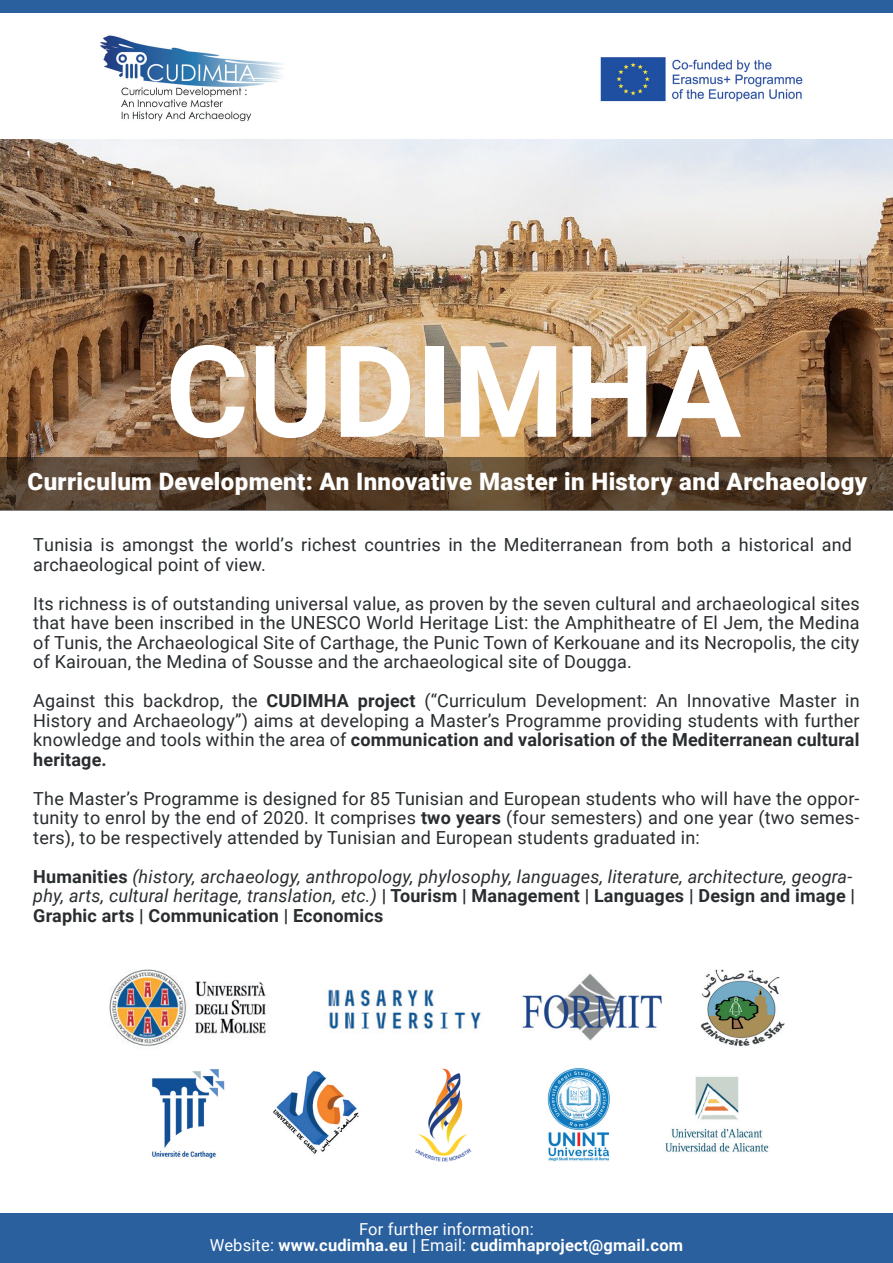
<style>
.page{position:relative;width:893px;height:1263px;background:#fff}
.page>*{position:absolute;margin:0;border:0;box-sizing:border-box;transform-origin:0 0}
.t1{font:700 127.5px "Roboto";color:#fff}
.t2{font:900 24px "Roboto";letter-spacing:.015em;color:#fff}
.t3{font:18px/19.5px "Roboto";letter-spacing:.01em;color:#292d2f;text-align:justify}
.t4{font:italic 18px/19.5px "Roboto";letter-spacing:.01em;color:#292d2f}
.t5{font:700 16.5px/16.5px "Roboto";letter-spacing:.01em;color:#fff;text-align:center}
.s1{font-weight:700}
.s2{font-weight:700;font-style:normal}
.s3{font-weight:400}
</style>
<div class="page">
<div style="left:0;top:1214px;width:893px;height:49px;background:#2a609e"></div>
<div style="left:0;top:0;width:893px;height:13px;background:#2a609e"></div>
<img style="left:0;top:140px;width:893px;height:317px">
<img style="left:100px;top:35px;width:184px;height:87px">
<img style="left:600px;top:57px;width:203px;height:45px">
<svg style="left:0;top:457px;width:893px;height:53px;background:#523d2a"></svg>
<img style="left:109px;top:969px;width:157px;height:77px">
<img style="left:328px;top:989px;width:153px;height:40px">
<img style="left:522px;top:973px;width:140px;height:68px">
<img style="left:700px;top:969px;width:84px;height:77px">
<img style="left:152px;top:1069px;width:73px;height:90px">
<img style="left:273px;top:1070px;width:86px;height:84px">
<img style="left:415px;top:1068px;width:57px;height:94px">
<img style="left:547px;top:1068px;width:63px;height:94px">
<img style="left:665px;top:1076px;width:104px;height:77px">
<h1 class="t1" style="left:165px;top:302px;width:578px">CUDIMHA</h1>
<h2 class="t2" style="left:28px;top:465px;width:841px">Curriculum Development: An Innovative Master in History and Archaeology</h2>
<p class="t3" style="left:33px;top:534px;width:820px">Tunisia is amongst the world’s richest countries in the Mediterranean from both a historical and archaeological point of view.</p>
<p class="t3" style="left:33px;top:593px;width:828px">Its richness is of outstanding universal value, as proven by the seven cultural and archaeological sites that have been inscribed in the UNESCO World Heritage List: the Amphitheatre of El Jem, the Medina of Tunis, the Archaeological Site of Carthage, the Punic Town of Kerkouane and its Necropolis, the city of Kairouan, the Medina of Sousse and the archaeological site of Dougga.</p>
<p class="t3" style="left:33px;top:690px;width:828px">Against this backdrop, the <span class="s1">CUDIMHA project</span> (“Curriculum Development: An Innovative Master in History and Archaeology”) aims at developing a Master’s Programme providing students with further knowledge and tools within the area of <span class="s1">communication and valorisation of the Mediterranean cultural heritage.</span></p>
<p class="t3" style="left:33px;top:788px;width:828px">The Master’s Programme is designed for 85 Tunisian and European students who will have the oppor&shy;tunity to enrol by the end of 2020. It comprises <span class="s1">two years</span> (four semesters) and one year (two semes&shy;ters), to be respectively attended by Tunisian and European students graduated in:</p>
<p class="t4" style="left:33px;top:866px;width:823px"><span class="s2">Humanities</span> (history, archaeology, anthropology, phylosophy, languages, literature, architecture, geogra&shy;phy, arts, cultural heritage, translation, etc.) <span class="s2">| Tourism | Management | Languages | Design and image |<br>Graphic arts | Communication | Economics</span></p>
<p class="t5" style="left:210px;top:1220px;width:475px"><span class="s3">For further information:<br>Website:</span> www.cudimha.eu | <span class="s3">Email:</span> cudimhaproject@gmail.com</p>
</div>
